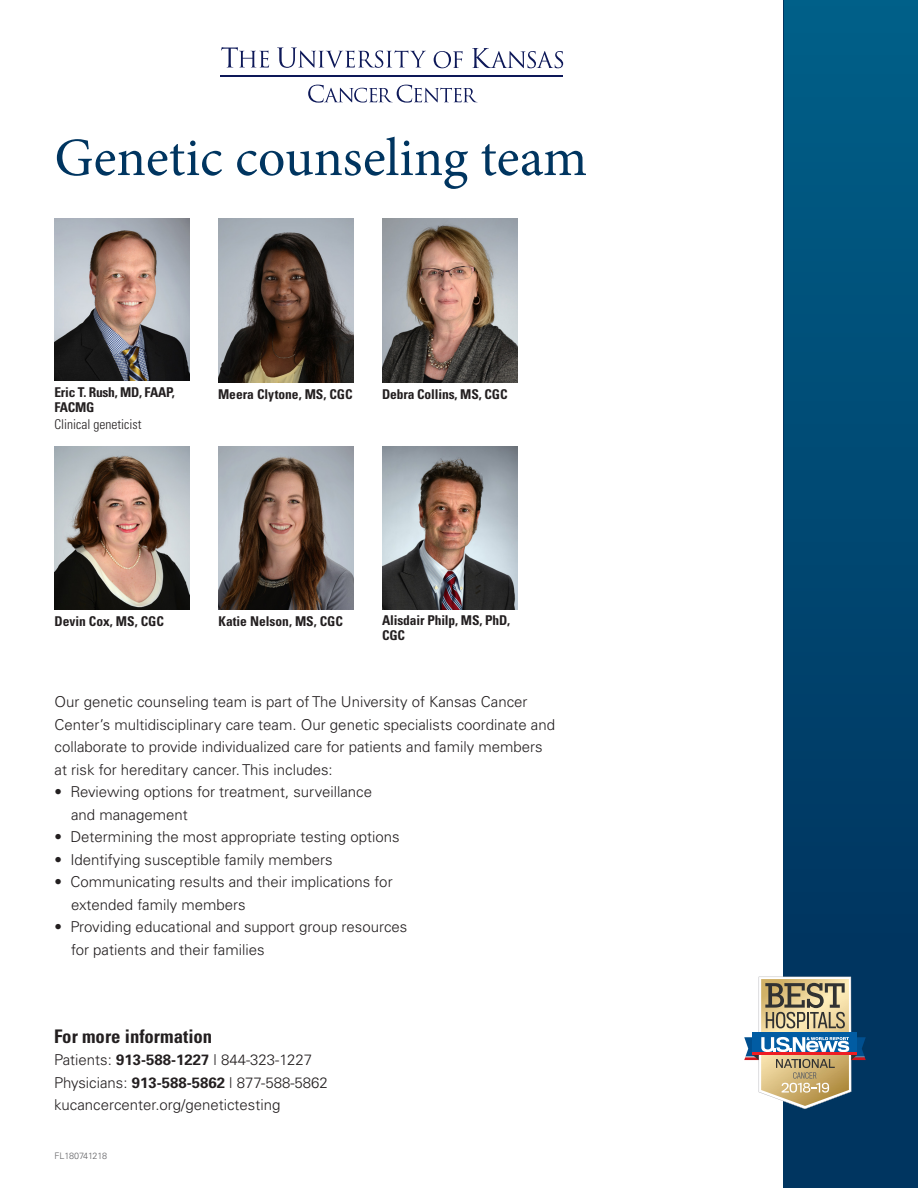
<style>
.page{position:relative;width:918px;height:1188px;background:#fff}
.page>*{position:absolute;margin:0;border:0;box-sizing:border-box;transform-origin:0 0}
.t1{font:54px "Minion Pro";color:#003560}
.Body_Copy{font:700 condensed 18.75px "Univers";color:#231f20}
.Body_Copy-2{font:300 15px/22.5px "Univers";color:#231f20}
.t2{font:700 condensed 13.5px/15.6px "Univers";letter-spacing:-.01em;color:#231f20}
.t3{font:300 9px "Univers";color:#636366}
.s1{font-weight:300}
.s2{font-weight:700}
</style>
<div class="page">
<div style="left:784px;top:0;width:134px;height:1188px;background:#003560"></div>
<div style="left:784px;top:0;width:134px;height:956px;background:linear-gradient(to bottom,#006089,#003560)"></div>
<svg style="left:744px;top:977px;width:122px;height:132px"></svg>
<svg style="left:308px;top:85px;width:170px;height:18px"></svg>
<svg style="left:221px;top:47px;width:48px;height:21px"></svg>
<svg style="left:277px;top:47px;width:149px;height:21px"></svg>
<svg style="left:434px;top:51px;width:29px;height:17px"></svg>
<svg style="left:472px;top:48px;width:91px;height:20px"></svg>
<hr style="left:221px;top:75px;width:342px;height:1px;background:#0d1858">
<img style="left:219px;top:218px;width:134px;height:164px">
<img style="left:382px;top:446px;width:135px;height:163px">
<img style="left:382px;top:218px;width:135px;height:164px">
<img style="left:54px;top:446px;width:135px;height:163px">
<img style="left:54px;top:218px;width:135px;height:163px">
<img style="left:219px;top:446px;width:134px;height:163px">
<p class="t1" style="left:54px;top:122px;width:534px">Genetic counseling team</p>
<p class="t2" style="left:54px;top:385px;width:122px">Eric T. Rush, MD, FAAP,<br>FACMG<br><span class="s1">Clinical geneticist</span></p>
<p class="t2" style="left:218px;top:386px;width:136px">Meera Clytone, MS, CGC</p>
<p class="t2" style="left:382px;top:386px;width:127px">Debra Collins, MS, CGC</p>
<p class="t2" style="left:54px;top:613px;width:111px">Devin Cox, MS, CGC</p>
<p class="t2" style="left:219px;top:613px;width:126px">Katie Nelson, MS, CGC</p>
<p class="t2" style="left:382px;top:613px;width:130px;line-height:15px">Alisdair Philp, MS, PhD,<br>CGC</p>
<p class="Body_Copy-2" style="left:55px;top:690px;width:502px">Our genetic counseling team is part of The University of Kansas Cancer Center’s multidisciplinary care team. Our genetic specialists coordinate and collaborate to provide individualized care for patients and family members at risk for hereditary cancer. This includes:</p>
<p class="Body_Copy-2" style="left:71px;top:780px;width:303px;text-indent:-16px">• Reviewing options for treatment, surveillance and management</p>
<p class="Body_Copy-2" style="left:55px;top:825px;width:347px">• Determining the most appropriate testing options</p>
<p class="Body_Copy-2" style="left:55px;top:848px;width:280px">• Identifying susceptible family members</p>
<p class="Body_Copy-2" style="left:71px;top:870px;width:323px;text-indent:-16px">• Communicating results and their implications for extended family members</p>
<p class="Body_Copy-2" style="left:71px;top:915px;width:338px;text-indent:-16px">• Providing educational and support group resources for patients and their families</p>
<p class="Body_Copy" style="left:54px;top:1025px;width:160px">For more information</p>
<p class="Body_Copy-2" style="left:54px;top:1048px;width:260px">Patients: <span class="s2">913-588-1227</span> | 844-323-1227</p>
<p class="Body_Copy-2" style="left:54px;top:1071px;width:275px">Physicians: <span class="s2">913-588-5862</span> | 877-588-5862 kucancercenter.org/genetictesting</p>
<p class="t3" style="left:55px;top:1151px;width:54px">FL180741218</p>
</div>
